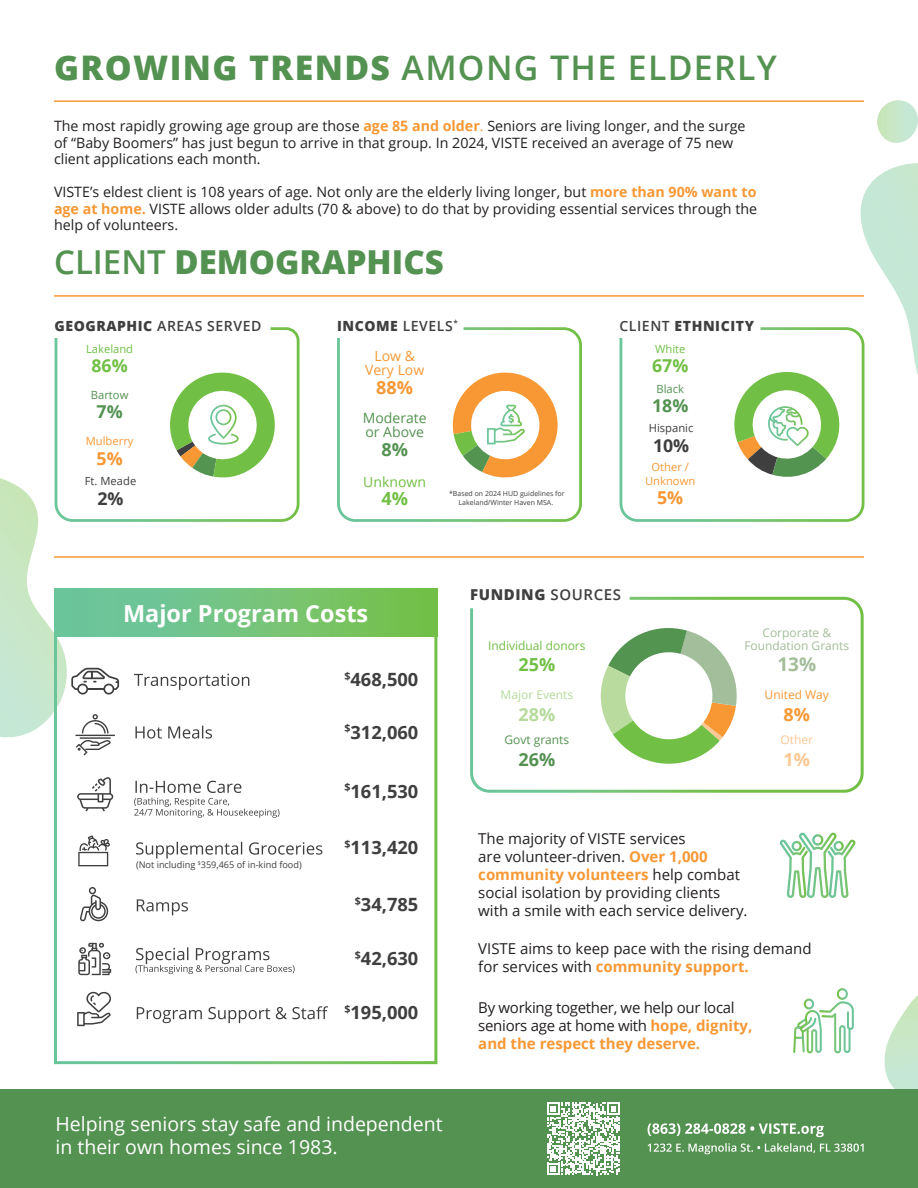
<style>
.page{position:relative;width:918px;height:1188px;background:#fff}
.page>*{position:absolute;margin:0;border:0;box-sizing:border-box;transform-origin:0 0}
.t1{font:600 33.9px "Open Sans";letter-spacing:.04em;color:#549251}
.t2{font:800 33px "Open Sans";color:#549251}
.t3{font:700 23.55px "Open Sans";color:#fff}
.t4{font:19.5px/23.4px "Open Sans";color:#fff}
.t5{font:700 19.05px "Open Sans";color:#a4bd9b}
.t6{font:700 18.3px "Open Sans";color:#3f3f3f}
.t7{font:700 18px "Open Sans";color:#71bf44}
.t8{font:700 18px "Open Sans";color:#549251}
.t9{font:700 18px "Open Sans";color:#f79835}
.t10{font:700 18px "Open Sans";color:#b6da9b}
.t11{font:700 18px "Open Sans";color:#fcc893}
.t12{font:700 17.7px "Open Sans";color:#71bf44}
.t13{font:700 17.7px "Open Sans";color:#549251}
.t14{font:700 17.7px "Open Sans";color:#403f3f}
.t15{font:700 17.7px "Open Sans";color:#f79835}
.t16{font:15px/18px "Open Sans";color:#231f20}
.t17{font:15px/18px "Open Sans";letter-spacing:-.02em;color:#231f20}
.t18{font:700 15px "Open Sans";color:#f79835}
.t19{font:800 15px "Open Sans";letter-spacing:.04em;color:#403f3f}
.t20{font:14.25px/16.5px "Open Sans";color:#231f20}
.t21{font:800 14.1px "Open Sans";letter-spacing:.04em;color:#403f3f}
.t22{font:600 14.1px "Open Sans";letter-spacing:.04em;color:#403f3f}
.t23{font:14.1px "Open Sans";color:#549251}
.t24{font:14.1px "Open Sans";color:#f79835}
.t25{font:14.1px "Open Sans";color:#71bf44}
.t26{font:12px "Open Sans";color:#a4bd9b}
.t27{font:12px "Open Sans";color:#71bf44}
.t28{font:12px "Open Sans";color:#b6da9b}
.t29{font:12px "Open Sans";color:#549251}
.t30{font:12px "Open Sans";color:#f79835}
.t31{font:12px "Open Sans";color:#fcc893}
.t32{font:11.25px "Open Sans";color:#f79835}
.t33{font:11.25px "Open Sans";color:#403f3f}
.t34{font:11.25px "Open Sans";color:#71bf44}
.t35{font:11.25px "Open Sans";color:#549251}
.t36{font:9.15px "Open Sans";color:#403f3f}
.t37{font:7.05px/8.4px "Open Sans";color:#403f3f;text-align:center}
.s1{font-weight:800}
.s2{font-weight:700;color:#f79835}
.s3{color:#f79835}
.s4{font-weight:600}
.s5{font-weight:400;color:#231f20}
</style>
<div class="page">
<svg style="left:877px;top:100px;width:41px;height:43px"></svg>
<svg style="left:883px;top:995px;width:35px;height:95px"></svg>
<hr style="left:54px;top:100px;width:810px;height:2px;background:#f79835">
<hr style="left:54px;top:295px;width:810px;height:2px;background:#f79835">
<hr style="left:54px;top:556px;width:810px;height:2px;background:#f79835">
<svg style="left:856px;top:163px;width:62px;height:212px"></svg>
<svg style="left:119px;top:589px;width:318px;height:45px;background:#73c373"></svg>
<div style="left:54px;top:634px;width:383px;height:430px;border:3px solid #fff"></div>
<svg style="left:780px;top:832px;width:76px;height:66px"></svg>
<svg style="left:793px;top:988px;width:61px;height:65px"></svg>
<svg style="left:470px;top:596px;width:394px;height:197px"></svg>
<svg style="left:619px;top:326px;width:247px;height:196px"></svg>
<svg style="left:728px;top:365px;width:115px;height:115px"></svg>
<svg style="left:337px;top:327px;width:245px;height:195px"></svg>
<svg style="left:449px;top:368px;width:113px;height:111px"></svg>
<svg style="left:54px;top:327px;width:246px;height:195px"></svg>
<svg style="left:163px;top:365px;width:119px;height:114px"></svg>
<svg style="left:0;top:464px;width:119px;height:291px"></svg>
<svg style="left:77px;top:777px;width:36px;height:34px"></svg>
<svg style="left:80px;top:887px;width:28px;height:34px"></svg>
<svg style="left:77px;top:991px;width:34px;height:35px"></svg>
<svg style="left:78px;top:835px;width:32px;height:31px"></svg>
<svg style="left:78px;top:943px;width:33px;height:32px"></svg>
<svg style="left:134px;top:674px;width:115px;height:16px"></svg>
<svg style="left:135px;top:726px;width:77px;height:13px"></svg>
<svg style="left:134px;top:781px;width:145px;height:37px"></svg>
<svg style="left:137px;top:899px;width:51px;height:16px"></svg>
<svg style="left:137px;top:1006px;width:191px;height:17px"></svg>
<svg style="left:136px;top:842px;width:186px;height:17px"></svg>
<svg style="left:136px;top:947px;width:159px;height:27px"></svg>
<svg style="left:597px;top:622px;width:144px;height:150px"></svg>
<div style="left:0;top:1090px;width:918px;height:98px;background:#549251"></div>
<svg style="left:648px;top:1123px;width:176px;height:14px"></svg>
<svg style="left:648px;top:1143px;width:216px;height:11px"></svg>
<svg style="left:547px;top:1103px;width:73px;height:72px"></svg>
<p class="t1" style="left:54px;top:44px;width:724px"><span class="s1">GROWING TRENDS</span> AMONG THE ELDERLY</p>
<p class="t20" style="left:54px;top:117px;width:693px">The most rapidly growing age group are those <span class="s2">age 85 and older</span><span class="s3">.</span> Seniors are living longer, and the surge</p>
<p class="t20" style="left:54px;top:134px;width:681px">of “Baby Boomers” has just begun to arrive in that group. In 2024, VISTE received an average of 75 new client applications each month.</p>
<p class="t20" style="left:54px;top:183px;width:705px;text-align:justify">VISTE’s eldest client is 108 years of age. Not only are the elderly living longer, but <span class="s2">more than 90% want to age at home.</span> VISTE allows older adults (70 &amp; above) to do that by providing essential services through the help of volunteers.</p>
<p class="t2" style="left:54px;top:237px;width:391px"><span class="s4">CLIENT</span> DEMOGRAPHICS</p>
<p class="t22" style="left:54px;top:316px;width:208px"><span class="s1">GEOGRAPHIC</span> AREAS SERVED</p>
<p class="t34" style="left:86px;top:341px;width:49px">Lakeland</p>
<p class="t12" style="left:92px;top:353px;width:38px">86%</p>
<p class="t35" style="left:91px;top:387px;width:39px">Bartow</p>
<p class="t13" style="left:97px;top:400px;width:28px">7%</p>
<p class="t32" style="left:86px;top:433px;width:49px">Mulberry</p>
<p class="t15" style="left:97px;top:446px;width:28px">5%</p>
<p class="t33" style="left:85px;top:474px;width:53px">Ft. Meade</p>
<p class="t14" style="left:98px;top:486px;width:28px">2%</p>
<p class="t21" style="left:337px;top:315px;width:122px">INCOME <span class="s4">LEVELS</span><sup>*</sup></p>
<p class="t24" style="left:374px;top:346px;width:42px">Low &amp;</p>
<p class="t24" style="left:365px;top:360px;width:61px">Very Low</p>
<p class="t9" style="left:376px;top:375px;width:38px">88%</p>
<p class="t23" style="left:363px;top:408px;width:65px">Moderate</p>
<p class="t23" style="left:365px;top:422px;width:60px">or Above</p>
<p class="t8" style="left:381px;top:437px;width:28px">8%</p>
<p class="t25" style="left:363px;top:472px;width:64px">Unknown</p>
<p class="t7" style="left:381px;top:486px;width:28px">4%</p>
<p class="t37" style="left:449px;top:489px;width:117px">*Based on 2024 HUD guidelines for<br>Lakeland/Winter Haven MSA.</p>
<p class="t21" style="left:620px;top:315px;width:136px"><span class="s4">CLIENT</span> ETHNICITY</p>
<p class="t34" style="left:655px;top:341px;width:32px">White</p>
<p class="t12" style="left:652px;top:353px;width:38px">67%</p>
<p class="t35" style="left:656px;top:381px;width:29px">Black</p>
<p class="t13" style="left:652px;top:393px;width:38px">18%</p>
<p class="t33" style="left:649px;top:421px;width:46px">Hispanic</p>
<p class="t14" style="left:653px;top:433px;width:38px">10%</p>
<p class="t32" style="left:652px;top:460px;width:39px">Other /</p>
<p class="t32" style="left:645px;top:473px;width:52px">Unknown</p>
<p class="t15" style="left:657px;top:485px;width:28px">5%</p>
<p class="t3" style="left:123px;top:597px;width:247px">Major Program Costs</p>
<p class="t6" style="left:344px;top:666px;width:76px"><sup>$</sup>468,500</p>
<p class="t6" style="left:344px;top:719px;width:76px"><sup>$</sup>312,060</p>
<p class="t6" style="left:344px;top:778px;width:76px"><sup>$</sup>161,530</p>
<p class="t36" style="left:136px;top:858px;width:167px">(Not including <sup>$</sup>359,465 of in-kind food)</p>
<p class="t6" style="left:344px;top:835px;width:76px"><sup>$</sup>113,420</p>
<p class="t6" style="left:355px;top:892px;width:65px"><sup>$</sup>34,785</p>
<p class="t6" style="left:355px;top:945px;width:65px"><sup>$</sup>42,630</p>
<p class="t6" style="left:344px;top:999px;width:76px"><sup>$</sup>195,000</p>
<p class="t4" style="left:56px;top:1112px;width:389px">Helping seniors stay safe and independent in their own homes since 1983.</p>
<p class="t19" style="left:470px;top:583px;width:152px">FUNDING <span class="s4">SOURCES</span></p>
<p class="t27" style="left:488px;top:637px;width:99px">Individual donors</p>
<p class="t7" style="left:518px;top:652px;width:38px">25%</p>
<p class="t28" style="left:501px;top:686px;width:74px">Major Events</p>
<p class="t10" style="left:518px;top:701px;width:38px">28%</p>
<p class="t29" style="left:504px;top:731px;width:66px">Govt grants</p>
<p class="t8" style="left:518px;top:746px;width:38px">26%</p>
<p class="t26" style="left:762px;top:625px;width:70px">Corporate &amp;</p>
<p class="t26" style="left:744px;top:637px;width:106px">Foundation Grants</p>
<p class="t5" style="left:777px;top:651px;width:40px">13%</p>
<p class="t30" style="left:765px;top:686px;width:66px">United Way</p>
<p class="t9" style="left:784px;top:701px;width:28px">8%</p>
<p class="t31" style="left:781px;top:731px;width:34px">Other</p>
<p class="t11" style="left:784px;top:746px;width:28px">1%</p>
<p class="t16" style="left:478px;top:829px;width:271px">The majority of VISTE services<br>are volunteer-driven. <span class="s2">Over 1,000 community volunteers</span> help combat social isolation by providing clients with a smile with each service delivery.</p>
<p class="t16" style="left:478px;top:940px;width:335px">VISTE aims to keep pace with the rising demand</p>
<p class="t18" style="left:478px;top:956px;width:272px"><span class="s5">for services with</span> community support.</p>
<p class="t17" style="left:478px;top:998px;width:276px">By working together, we help our local seniors age at home with <span class="s2">hope, dignity, and the respect they deserve.</span></p>
</div>
